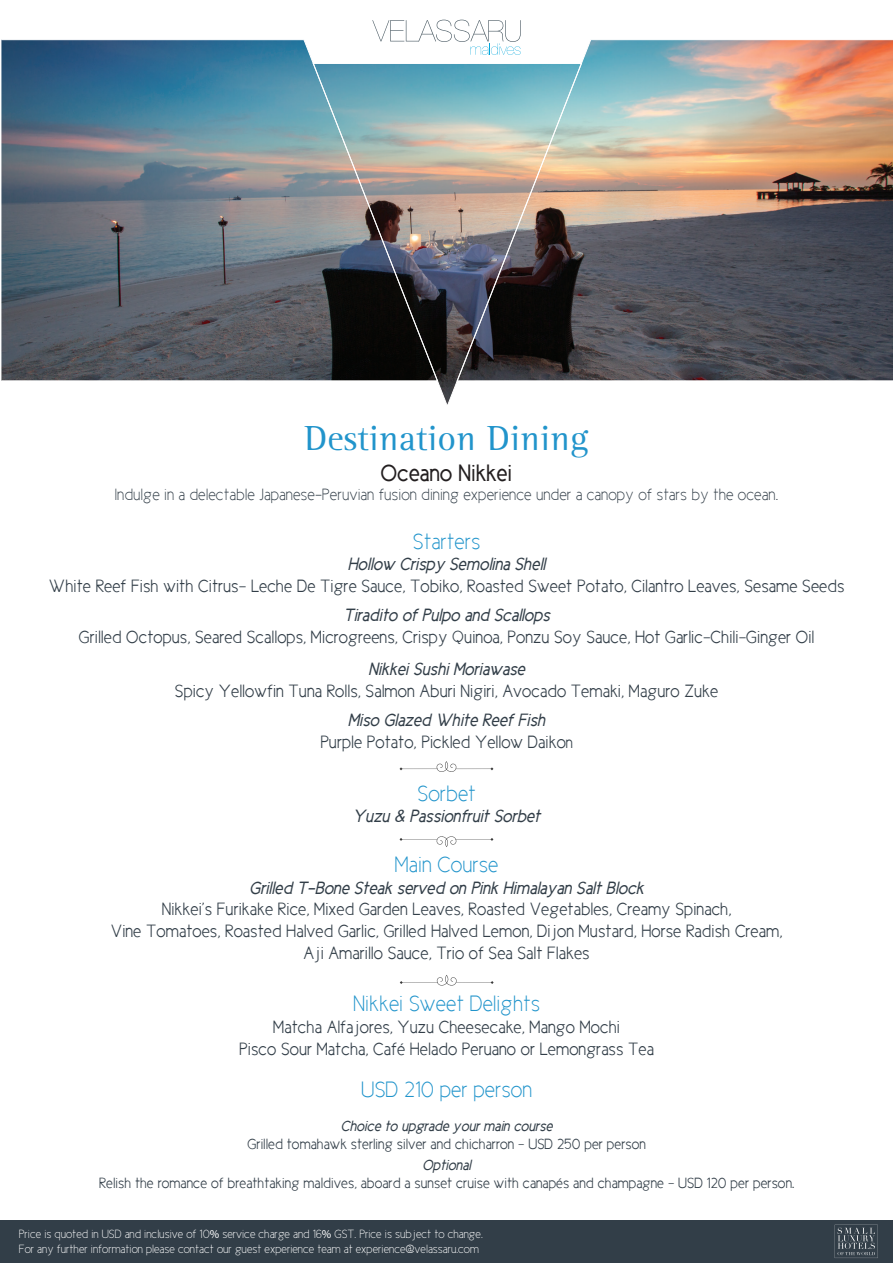
<style>
.page{position:relative;width:893px;height:1263px;background:#fff}
.page>*{position:absolute;margin:0;border:0;box-sizing:border-box;transform-origin:0 0}
.t1{font:36px "Leftist Mono Serif";color:#2194cb}
.t2{font:24px "Cicle Gordita";color:#231f20}
.t3{font:22.5px "Cicle Fina";color:#2194cb}
.t4{font:18px/21.6px "Cicle Semi";color:#323e48;text-align:center}
.t5{font:italic 18px "Cicle Gordita";color:#323e48}
.t6{font:16.5px "Cicle Fina";color:#323e48}
.t7{font:15px "Cicle Semi";color:#323e48}
.t8{font:italic 15px "Cicle Gordita";color:#323e48}
.t9{font:12px/14.4px "Cicle Fina";color:#fff}
.s1{font-size:16.5px}
.s2{font-family:"Myriad Pro"}
</style>
<div class="page">
<div style="left:0;top:1220px;width:893px;height:43px;background:#323e48"></div>
<svg style="left:372px;top:20px;width:149px;height:20px"></svg>
<svg style="left:1px;top:39px;width:438px;height:342px;background:#617584"></svg>
<img style="left:456px;top:39px;width:437px;height:342px">
<img style="left:312px;top:63px;width:270px;height:342px">
<svg style="left:835px;top:1225px;width:43px;height:33px"></svg>
<svg style="left:400px;top:761px;width:93px;height:11px"></svg>
<svg style="left:400px;top:975px;width:94px;height:11px"></svg>
<svg style="left:400px;top:836px;width:93px;height:11px"></svg>
<h1 class="t1" style="left:304px;top:418px;width:286px">Destination Dining</h1>
<h2 class="t2" style="left:381px;top:460px;width:133px">Oceano Nikkei</h2>
<p class="t6" style="left:115px;top:486px;width:665px">Indulge in a delectable Japanese-Peruvian fusion dining experience under a canopy of stars by the ocean.</p>
<p class="t3" style="left:413px;top:529px;width:69px">Starters</p>
<p class="t5" style="left:348px;top:555px;width:199px">Hollow Crispy Semolina Shell</p>
<p class="t4" style="left:49px;top:575px;width:797px">White Reef Fish with Citrus- Leche De Tigre Sauce, Tobiko, Roasted Sweet Potato, Cilantro Leaves, Sesame Seeds</p>
<p class="t5" style="left:343px;top:606px;width:208px">Tiradito of Pulpo and Scallops</p>
<p class="t4" style="left:79px;top:626px;width:737px">Grilled Octopus, Seared Scallops, Microgreens, Crispy Quinoa, Ponzu Soy Sauce, Hot Garlic-Chili-Ginger Oil</p>
<p class="t5" style="left:368px;top:660px;width:158px">Nikkei Sushi Moriawase</p>
<p class="t4" style="left:175px;top:680px;width:545px">Spicy Yellowfin Tuna Rolls, Salmon Aburi Nigiri, Avocado Temaki, Maguro Zuke</p>
<p class="t5" style="left:348px;top:711px;width:199px">Miso Glazed White Reef Fish</p>
<p class="t4" style="left:320px;top:731px;width:254px">Purple Potato, Pickled Yellow Daiko<span class="s1">n</span></p>
<p class="t3" style="left:417px;top:781px;width:60px">Sorbet</p>
<p class="t5" style="left:353px;top:807px;width:189px">Yuzu &amp; Passionfruit Sorbet</p>
<p class="t3" style="left:395px;top:853px;width:105px">Main Course</p>
<p class="t5" style="left:250px;top:878px;width:396px">Grilled T-Bone Steak served on Pink Himalayan Salt Block</p>
<p class="t4" style="left:111px;top:898px;width:673px">Nikkei’s Furikake Rice, Mixed Garden Leaves, Roasted Vegetables, Creamy Spinach,<br>Vine Tomatoes, Roasted Halved Garlic, Grilled Halved Lemon, Dijon Mustard, Horse Radish Cream,<br>Aji Amarillo Sauce, Trio of Sea Salt Flakes</p>
<p class="t3" style="left:353px;top:992px;width:189px">Nikkei Sweet Delights</p>
<p class="t4" style="left:239px;top:1016px;width:416px">Matcha Alfajores, Yuzu Cheesecake, Mango Mochi<br>Pisco Sour Matcha, Café Helado Peruano or Lemongrass Tea</p>
<p class="t3" style="left:361px;top:1078px;width:172px">USD 210 per person</p>
<p class="t8" style="left:341px;top:1118px;width:213px">Choice to upgrade your main course</p>
<p class="t7" style="left:247px;top:1136px;width:400px">Grilled tomahawk sterling silver and chicharron - USD 250 per person</p>
<p class="t8" style="left:422px;top:1157px;width:50px">Optional</p>
<p class="t7" style="left:99px;top:1175px;width:697px">Relish the romance of breathtaking maldives, aboard a sunset cruise with canapés and champagne - USD 120 per person.</p>
<p class="t9" style="left:19px;top:1227px;width:465px">Price is quoted in USD and inclusive of 10<span class="s2">%</span> service charge and 16<span class="s2">%</span> GST. Price is subject to change.<br>For any further information please contact our guest experience team at experience@velassaru.com</p>
</div>
